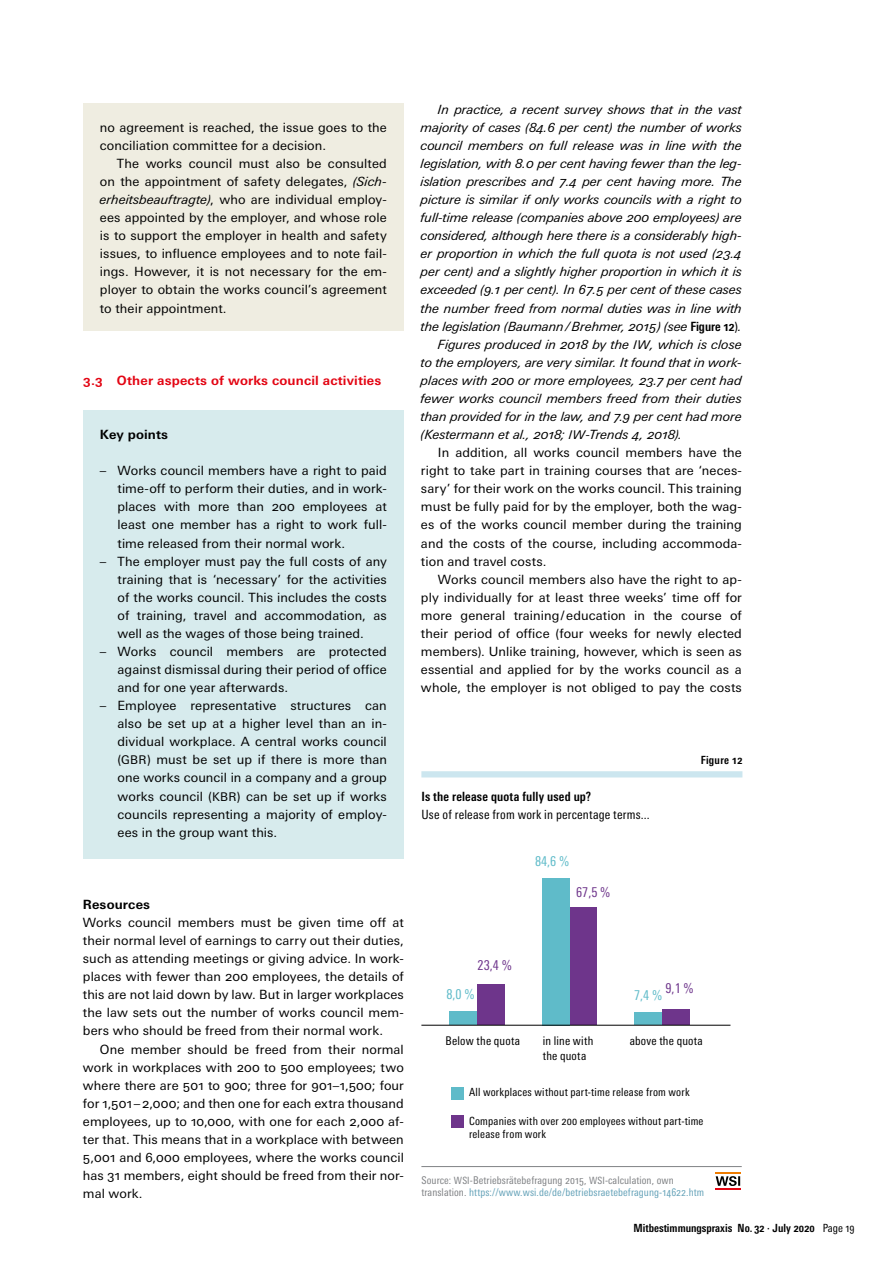
<style>
.page{position:relative;width:893px;height:1263px;background:#fff}
.page>*{position:absolute;margin:0;border:0;box-sizing:border-box;transform-origin:0 0}
.t1{font:condensed 13.5px "Univers Next Pro";color:#6e358b}
.t2{font:condensed 13.5px "Univers Next Pro";color:#5fbbc9}
.Grundtext{font:12.75px/18px "Univers Next Pro";letter-spacing:.01em;color:#000;text-align:justify}
.Grundtext-2{font:italic 12.75px/18px "Univers Next Pro";color:#000;text-align:justify}
.Hellblau_Infobox_im{font:12.75px/18px "Univers Next Pro";letter-spacing:.01em;color:#000;text-align:justify}
.Sand_Infobox_im_Flie{font:12.75px/18px "Univers Next Pro";letter-spacing:.01em;color:#000}
.Grundtext_o_E{font:12.75px/18px "Univers Next Pro";letter-spacing:.01em;color:#000;text-align:justify}
.Untertitel___AT{font:condensed 12.75px "Univers Next Pro";letter-spacing:.015em;color:#000}
.t3{font:700 12.75px "Univers Next Pro";letter-spacing:.01em;color:#e30513}
.Untertitel___AT-2{font:700 condensed 12.75px "Univers Next Pro";letter-spacing:.01em;color:#000}
.Hellblau_Infobox_im-2{font:700 12.75px "Univers Next Pro";letter-spacing:.01em;color:#000}
.Ü3_Zwischenüberschri{font:700 12.75px "Univers Next Pro";letter-spacing:.01em;color:#000}
.Grundtext-3{font:condensed 12px "Univers Next Pro";letter-spacing:.015em;color:#000}
.Legende_1___AT{font:condensed 11.25px/13.5px "Univers Next Pro";letter-spacing:.02em;color:#000}
.t4{font:700 condensed 11.25px "Univers Next Pro";color:#000}
.t5{font:700 condensed 11.25px "Univers Next Pro";letter-spacing:.025em;color:#000}
.t6{font:condensed 10.65px/12.8px "Univers Next Pro";letter-spacing:.01em;color:#808285}
.s1{font-style:italic}
.s2{font-size:12px}
.s3{font-weight:700;font-style:normal;font-stretch:condensed}
.s4{font-style:normal}
.s5{font-size:10.05px}
.s6{color:#66a3b9}
.s7{font-weight:400}
</style>
<div class="page">
<div style="left:83px;top:103px;width:321px;height:65px;background:#efede1"></div>
<div style="left:83px;top:139px;width:321px;height:192px;background:#efede1"></div>
<div style="left:83px;top:410px;width:321px;height:51px;background:#d7ebed"></div>
<div style="left:83px;top:446px;width:321px;height:124px;background:#d7ebed"></div>
<div style="left:83px;top:537px;width:321px;height:123px;background:#d7ebed"></div>
<div style="left:83px;top:627px;width:321px;height:87px;background:#d7ebed"></div>
<div style="left:83px;top:681px;width:321px;height:178px;background:#d7ebed"></div>
<div style="left:421px;top:771px;width:321px;height:6px;background:#cce6ef"></div>
<hr style="left:421px;top:1166px;width:321px;height:1px;background:#808285">
<div style="left:451px;top:1087px;width:13px;height:12px;background:#5fbbc9"></div>
<div style="left:451px;top:1115px;width:13px;height:13px;background:#6e358b"></div>
<svg style="left:715px;top:1172px;width:26px;height:18px"></svg>
<svg style="left:716px;top:1173px;width:25px;height:16px"></svg>
<div style="left:477px;top:984px;width:28px;height:41px;background:#6e358b"></div>
<div style="left:569px;top:908px;width:28px;height:117px;background:#6e358b"></div>
<div style="left:662px;top:1009px;width:27px;height:16px;background:#6e358b"></div>
<div style="left:449px;top:1011px;width:28px;height:14px;background:#5fbbc9"></div>
<div style="left:542px;top:878px;width:27px;height:147px;background:#5fbbc9"></div>
<div style="left:634px;top:1012px;width:28px;height:13px;background:#5fbbc9"></div>
<hr style="left:421px;top:1025px;width:309px;height:1px;background:#000">
<p class="Sand_Infobox_im_Flie" style="left:100px;top:118px;width:288px">no agreement is reached, the issue goes to the conciliation committee for a decision.</p>
<p class="Sand_Infobox_im_Flie" style="left:100px;top:154px;width:288px;text-align:justify;text-indent:17px">The works council must also be consulted on the appointment of safety delegates, <span class="s1">(Sich&shy;erheitsbeauftragte)</span>, who are individual employ&shy;ees appointed by the employer, and whose role is to support the employer in health and safety issues, to influence employees and to note fail&shy;ings. However, it is not necessary for the em&shy;ployer to obtain the works council’s agreement to their appointment.</p>
<p class="t3" style="left:83px;top:373px;width:300px">3.3 Other aspects of works council activities</p>
<p class="Hellblau_Infobox_im-2" style="left:100px;top:427px;width:70px">Key points</p>
<p class="Hellblau_Infobox_im" style="left:118px;top:462px;width:271px;text-indent:-18px">– Works council members have a right to paid time-off to perform their duties, and in work&shy;places with more than 200 employees at least one member has a right to work full&shy;time released from their normal work.</p>
<p class="Hellblau_Infobox_im" style="left:118px;top:552px;width:271px;text-indent:-18px">– The employer must pay the full costs of any training that is ‘necessary’ for the activities of the works council. This includes the costs of training, travel and accommodation, as well as the wages of those being trained.</p>
<p class="Hellblau_Infobox_im" style="left:118px;top:642px;width:271px;text-indent:-18px">– Works council members are protected against dismissal during their period of office and for one year afterwards.</p>
<p class="Hellblau_Infobox_im" style="left:118px;top:697px;width:271px;text-indent:-18px">– Employee representative structures can also be set up at a higher level than an in&shy;dividual workplace. A central works council (<span class="s2">GBR</span>) must be set up if there is more than one works council in a company and a group works council (<span class="s2">KBR</span>) can be set up if works councils representing a majority of employ&shy;ees in the group want this.</p>
<p class="Ü3_Zwischenüberschri" style="left:83px;top:897px;width:69px">Resources</p>
<p class="Grundtext_o_E" style="left:83px;top:913px;width:322px">Works council members must be given time off at their normal level of earnings to carry out their duties, such as attending meetings or giving advice. In work&shy;places with fewer than 200 employees, the details of this are not laid down by law. But in larger workplaces the law sets out the number of works council mem&shy;bers who should be freed from their normal work.</p>
<p class="Grundtext" style="left:83px;top:1040px;width:322px;text-indent:17px">One member should be freed from their normal work in workplaces with 200 to 500 employees; two where there are 501 to 900; three for 901–1,500; four for 1,501–2,000; and then one for each extra thousand employees, up to 10,000, with one for each 2,000 af&shy;ter that. This means that in a workplace with between 5,001 and 6,000 employees, where the works council has 31 members, eight should be freed from their nor&shy;mal work.</p>
<p class="Grundtext-2" style="left:421px;top:100px;width:322px;text-indent:17px">In practice, a recent survey shows that in the vast majority of cases (84.6 per cent) the number of works council members on full release was in line with the legislation, with 8.0 per cent having fewer than the leg&shy;islation prescribes and 7.4 per cent having more. The picture is similar if only works councils with a right to full-time release (companies above 200 employees) are considered, although here there is a considerably high&shy;er proportion in which the full quota is not used (23.4 per cent) and a slightly higher proportion in which it is exceeded (9.1 per cent). In 67.5 per cent of these cases the number freed from normal duties was in line with the legislation (Baumann/Brehmer, 2015) (see <span class="s3">Figure 12</span><span class="s4">)</span>.</p>
<p class="Grundtext-2" style="left:421px;top:335px;width:322px;text-indent:17px">Figures produced in 2018 by the <span class="s2">IW</span>, which is close to the employers, are very similar. It found that in work&shy;places with 200 or more employees, 23.7 per cent had fewer works council members freed from their duties than provided for in the law, and 7.9 per cent had more (Kestermann et al., 2018; <span class="s2">IW</span>-Trends 4, 2018).</p>
<p class="Grundtext" style="left:421px;top:444px;width:322px;text-indent:17px">In addition, all works council members have the right to take part in training courses that are ‘neces&shy;sary’ for their work on the works council. This training must be fully paid for by the employer, both the wag&shy;es of the works council member during the training and the costs of the course, including accommoda&shy;tion and travel costs.</p>
<p class="Grundtext" style="left:421px;top:570px;width:322px;text-indent:17px">Works council members also have the right to ap&shy;ply individually for at least three weeks’ time off for more general training/education in the course of their period of office (four weeks for newly elected members). Unlike training, however, which is seen as essential and applied for by the works council as a whole, the employer is not obliged to pay the costs</p>
<p class="Untertitel___AT-2" style="left:421px;top:788px;width:171px">Is the release quota fully used up?</p>
<p class="Untertitel___AT" style="left:421px;top:807px;width:230px">Use of release from work in percentage terms...</p>
<p class="t2" style="left:535px;top:854px;width:35px">84,6 %</p>
<p class="t1" style="left:576px;top:885px;width:35px">67,5 %</p>
<p class="t5" style="left:701px;top:754px;width:43px">Figure 12</p>
<p class="t1" style="left:478px;top:958px;width:35px">23,4 %</p>
<p class="t2" style="left:446px;top:986px;width:29px">8,0 %</p>
<p class="t1" style="left:665px;top:980px;width:29px">9,1 %</p>
<p class="t2" style="left:634px;top:987px;width:29px">7,4 %</p>
<p class="Grundtext-3" style="left:446px;top:1034px;width:76px">Below the quota</p>
<p class="Grundtext-3" style="left:630px;top:1034px;width:75px">above the quota</p>
<p class="Grundtext-3" style="left:543px;top:1034px;width:52px">in line with</p>
<p class="Grundtext-3" style="left:543px;top:1049px;width:45px">the quota</p>
<p class="Legende_1___AT" style="left:469px;top:1086px;width:222px">All workplaces without part-time release from work</p>
<p class="Legende_1___AT" style="left:469px;top:1114px;width:236px">Companies with over 200 employees without part-time release from work</p>
<p class="t6" style="left:421px;top:1173px;width:284px">Source: <span class="s5">WSI</span>-Betriebsrätebefragung 2015, <span class="s5">WSI</span>-calculation, own translation. <span class="s6">https://www.wsi.de/de/betriebsraetebefragung-14622.htm</span></p>
<p class="t4" style="left:634px;top:1221px;width:223px">Mitbestimmungspraxis No. 32 · July 2020 <span class="s7">Page 19</span></p>
</div>
